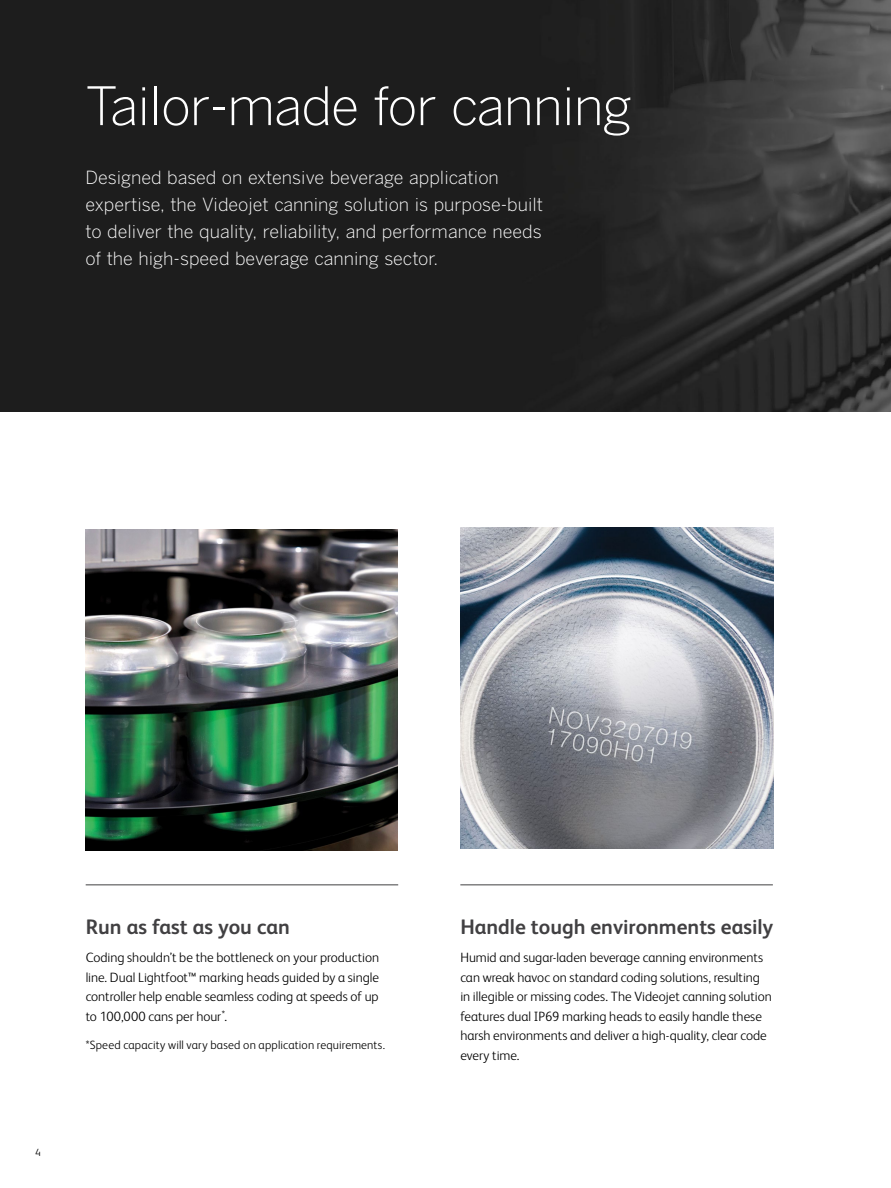
<style>
.page{position:relative;width:891px;height:1188px;background:#fff}
.page>*{position:absolute;margin:0;border:0;box-sizing:border-box;transform-origin:0 0}
.t1{font:300 52.5px "Benton Gothic";letter-spacing:-.02em;color:#fff}
.t2{font:700 21px "FS Albert Pro";color:#414042}
.t3{font:300 18px/27px "Benton Gothic";color:#fff}
.t4{font:300 13.5px/19.5px "FS Albert Pro";color:#000;text-align:justify}
.t5{font:300 12px "FS Albert Pro";letter-spacing:.015em;color:#000}
.t6{font:300 10.5px "FS Albert Pro";color:#000}
.s1{font-weight:400}
</style>
<div class="page">
<img style="left:0;top:0;width:891px;height:411px">
<hr style="left:86px;top:884px;width:312px;height:1px;background:#414042">
<hr style="left:460px;top:884px;width:313px;height:1px;background:#414042">
<img style="left:461px;top:527px;width:312px;height:321px">
<img style="left:85px;top:529px;width:313px;height:321px">
<h1 class="t1" style="left:86px;top:76px;width:548px">Tailor-made for canning</h1>
<h3 class="t3" style="left:86px;top:165px;width:459px">Designed based on extensive beverage application expertise, the Videojet canning solution is purpose-built to deliver the quality, reliability, and performance needs of the high-speed beverage canning sector.</h3>
<p class="t6" style="left:35px;top:1145px;width:7px">4</p>
<h2 class="t2" style="left:86px;top:912px;width:206px">Run as fast as you can</h2>
<p class="t4" style="left:86px;top:947px;width:295px">Coding shouldn’t be the bottleneck on your production line. Dual Lightfoot<span class="s1">™</span> marking heads guided by a single controller help enable seamless coding at speeds of up to 100,000 cans per hour<sup>*</sup>.</p>
<p class="t5" style="left:86px;top:1037px;width:301px">*Speed capacity will vary based on application requirements.</p>
<h2 class="t2" style="left:460px;top:912px;width:315px">Handle tough environments easily</h2>
<p class="t4" style="left:460px;top:947px;width:313px;text-align:left">Humid and sugar-laden beverage canning environments can wreak havoc on standard coding solutions, resulting in illegible or missing codes. The Videojet canning solution features dual IP69 marking heads to easily handle these harsh environments and deliver a high-quality, clear code every time.</p>
</div>
